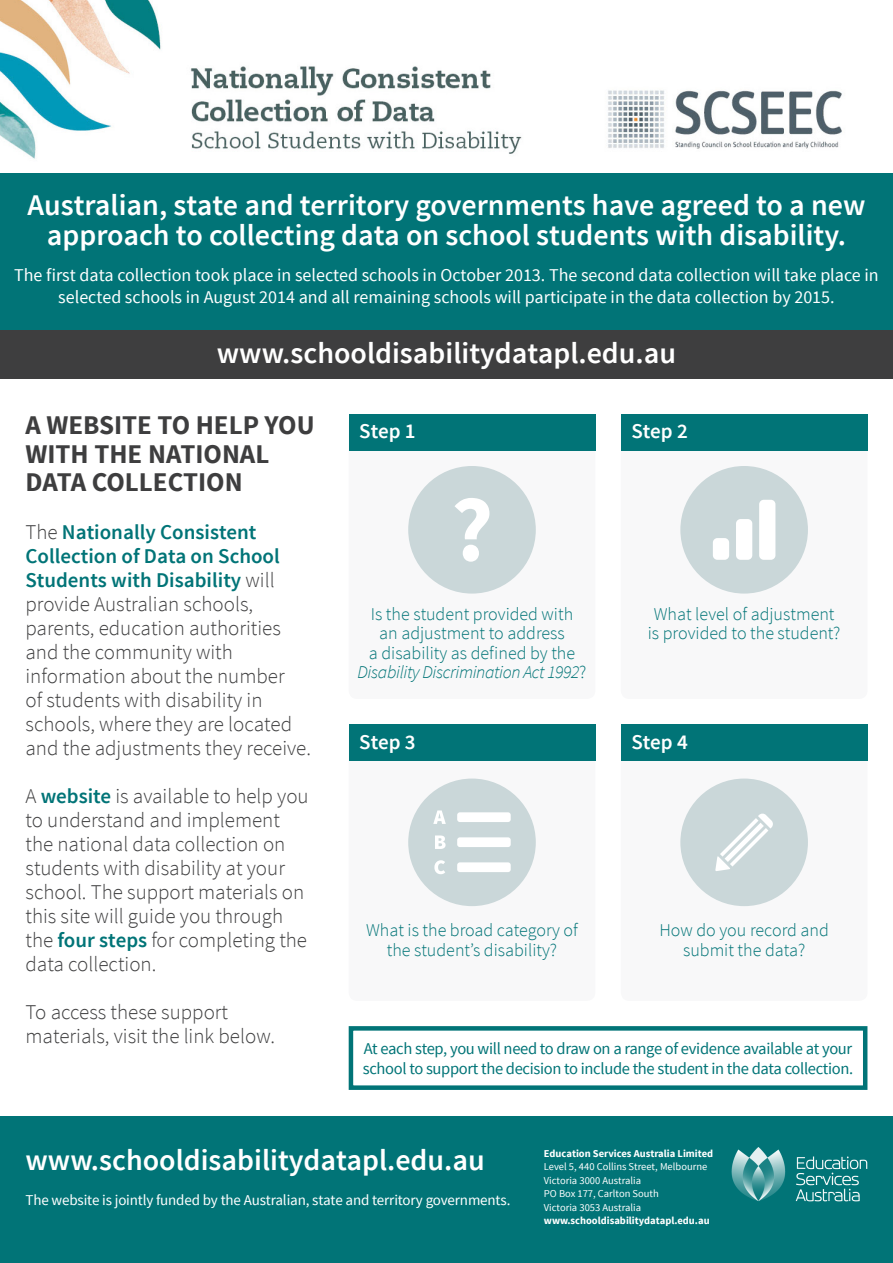
<style>
.page{position:relative;width:893px;height:1263px;background:#fff}
.page>*{position:absolute;margin:0;border:0;box-sizing:border-box;transform-origin:0 0}
.t1{font:600 30px/30px "Source Sans Pro";color:#fff;text-align:center}
.t2{font:700 27px/28.5px "Source Sans Pro";color:#3e3e3f}
.t3{font:300 21px/24px "Source Sans Pro";color:#3e3e3f}
.t4{font:600 21px "Source Sans Pro";color:#fff}
.t5{font:300 18px/19.5px "Source Sans Pro";color:#017477;text-align:center}
.t6{font:18px/22.5px "Source Sans Pro";color:#fff;text-align:center}
.t7{font:16.5px/19.5px "Source Sans Pro";letter-spacing:-.02em;color:#017477}
.t8{font:15px "Source Sans Pro";letter-spacing:-.01em;color:#fff}
.t9{font:10.5px "Source Sans Pro";color:#fff}
.t10{font:700 10.5px "Source Sans Pro";color:#fff}
.s1{font-weight:600;color:#017477}
.s2{font-style:italic}
</style>
<div class="page">
<div style="left:0;top:324px;width:893px;height:54px;background:#3e3e3f"></div>
<div style="left:621px;top:724px;width:246px;height:277px;background:#f8f8f9;border-radius:9px"></div>
<div style="left:349px;top:724px;width:246px;height:277px;background:#f8f8f9;border-radius:9px"></div>
<div style="left:621px;top:414px;width:246px;height:285px;background:#f8f8f9;border-radius:9px"></div>
<div style="left:349px;top:414px;width:246px;height:285px;background:#f8f8f9;border-radius:9px"></div>
<div style="left:0;top:1116px;width:893px;height:147px;background:#017477"></div>
<img style="left:0;top:0;width:842px;height:159px">
<div style="left:0;top:174px;width:893px;height:156px;background:#017477"></div>
<img style="left:731px;top:1147px;width:136px;height:55px">
<div style="left:349px;top:1026px;width:518px;height:64px;border:4px solid #017477"></div>
<div style="left:621px;top:414px;width:246px;height:36px;background:#017477"></div>
<div style="left:680px;top:466px;width:128px;height:128px;background:#cad7d9;border-radius:50%"></div>
<div style="left:759px;top:500px;width:16px;height:60px;background:#fff;border-radius:5px"></div>
<div style="left:736px;top:519px;width:16px;height:41px;background:#fff;border-radius:5px"></div>
<div style="left:713px;top:538px;width:16px;height:22px;background:#fff;border-radius:5px"></div>
<div style="left:349px;top:414px;width:246px;height:36px;background:#017477"></div>
<div style="left:408px;top:466px;width:128px;height:128px;background:#cad7d9;border-radius:50%"></div>
<svg style="left:455px;top:498px;width:34px;height:64px"></svg>
<div style="left:621px;top:724px;width:246px;height:36px;background:#017477"></div>
<div style="left:680px;top:778px;width:128px;height:128px;background:#cad7d9;border-radius:50%"></div>
<svg style="left:715px;top:813px;width:58px;height:58px"></svg>
<div style="left:349px;top:724px;width:246px;height:36px;background:#017477"></div>
<div style="left:408px;top:778px;width:128px;height:128px;background:#cad7d9;border-radius:50%"></div>
<svg style="left:433px;top:810px;width:13px;height:14px"></svg>
<svg style="left:435px;top:835px;width:11px;height:14px"></svg>
<svg style="left:434px;top:860px;width:11px;height:14px"></svg>
<svg style="left:457px;top:812px;width:54px;height:10px"></svg>
<svg style="left:457px;top:837px;width:54px;height:10px"></svg>
<svg style="left:457px;top:862px;width:54px;height:10px"></svg>
<p class="t1" style="left:27px;top:190px;width:840px">Australian, state and territory governments have agreed to a new approach to collecting data on school students with disability.</p>
<p class="t6" style="left:14px;top:264px;width:866px">The first data collection took place in selected schools in October 2013. The second data collection will take place in selected schools in August 2014 and all remaining schools will participate in the data collection by 2015.</p>
<p class="t1" style="left:217px;top:339px;width:461px">www.schooldisabilitydatapl.edu.au</p>
<p class="t2" style="left:26px;top:412px;width:291px">A WEBSITE TO HELP YOU<br>WITH THE NATIONAL<br>DATA COLLECTION</p>
<p class="t3" style="left:26px;top:520px;width:287px">The <span class="s1">Nationally Consistent<br>Collection of Data on School<br>Students with Disability</span> will provide Australian schools, parents, education authorities and the community with information about the number<br>of students with disability in schools, where they are located and the adjustments they receive.</p>
<p class="t3" style="left:26px;top:784px;width:285px">A <span class="s1">website</span> is available to help you to understand and implement the national data collection on students with disability at your school. The support materials on this site will guide you through the <span class="s1">four steps</span> for completing the data collection.</p>
<p class="t3" style="left:26px;top:1000px;width:251px">To access these support materials, visit the link below.</p>
<p class="t4" style="left:359px;top:418px;width:58px">Step 1</p>
<p class="t4" style="left:631px;top:418px;width:58px">Step 2</p>
<p class="t5" style="left:358px;top:604px;width:230px">Is the student provided with<br>an adjustment to address<br>a disability as defined by the<br><span class="s2">Disability Discrimination Act 1992</span>?</p>
<p class="t4" style="left:359px;top:729px;width:58px">Step 3</p>
<p class="t5" style="left:648px;top:604px;width:194px">What level of adjustment is provided to the student?</p>
<p class="t4" style="left:631px;top:729px;width:58px">Step 4</p>
<p class="t5" style="left:366px;top:920px;width:213px">What is the broad category of the student’s disability?</p>
<p class="t5" style="left:659px;top:920px;width:171px">How do you record and submit the data?</p>
<p class="t7" style="left:363px;top:1039px;width:492px">At each step, you will need to draw on a range of evidence available at your school to support the decision to include the student in the data collection.</p>
<p class="t1" style="left:26px;top:1146px;width:461px">www.schooldisabilitydatapl.edu.au</p>
<p class="t8" style="left:26px;top:1190px;width:486px">The website is jointly funded by the Australian, state and territory governments.</p>
<p class="t10" style="left:544px;top:1146px;width:171px">Education Services Australia Limited</p>
<p class="t9" style="left:544px;top:1160px;width:165px">Level 5, 440 Collins Street, Melbourne</p>
<p class="t9" style="left:544px;top:1173px;width:99px">Victoria 3000 Australia</p>
<p class="t9" style="left:544px;top:1187px;width:116px">PO Box 177, Carlton South</p>
<p class="t9" style="left:544px;top:1200px;width:99px">Victoria 3053 Australia</p>
<p class="t10" style="left:544px;top:1214px;width:167px">www.schooldisabilitydatapl.edu.au</p>
</div>
